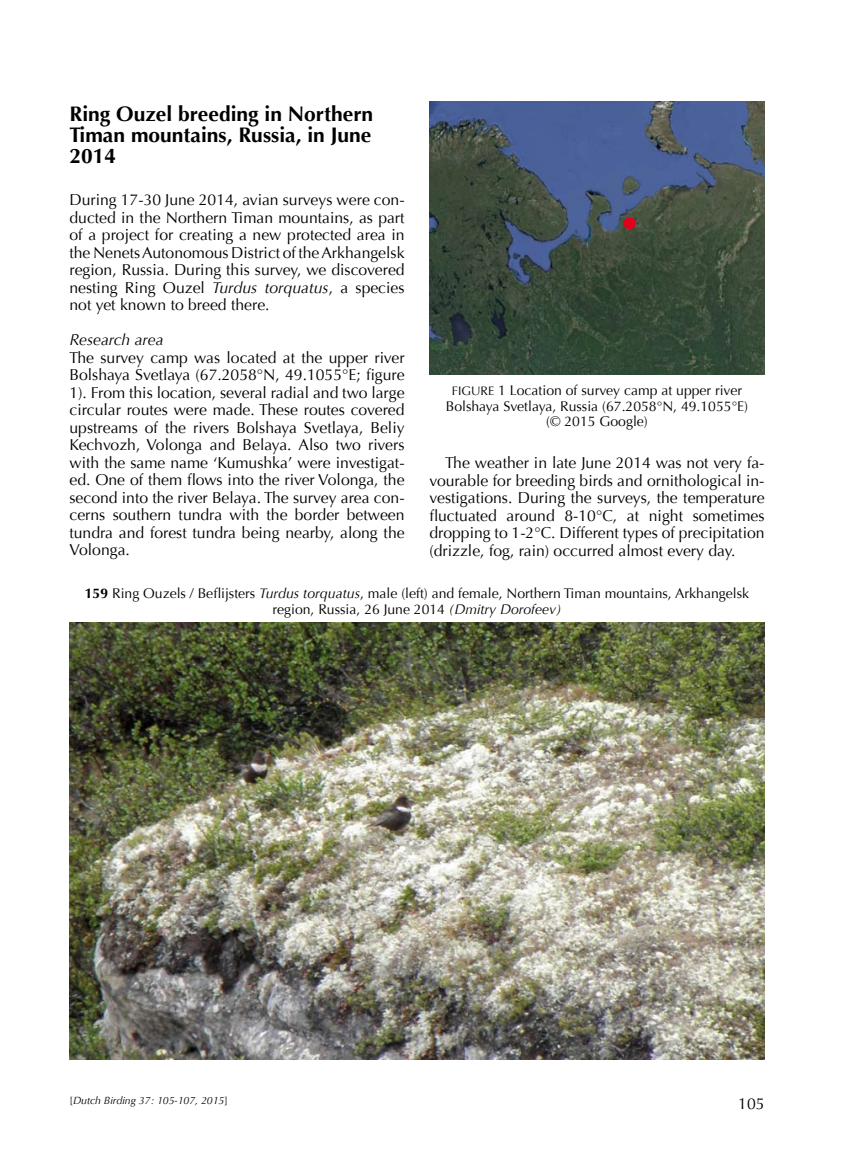
<style>
.page{position:relative;width:844px;height:1166px;background:#fff}
.page>*{position:absolute;margin:0;border:0;box-sizing:border-box;transform-origin:0 0}
.Normaal{font:42px "Symbol";color:#e2001a}
.Normaal-2{font:700 21px/21px "Optima";color:#000;text-align:justify}
.Normaal-3{font:15.75px/17.5px "Optima";color:#000;text-align:justify}
.Indents{font:15.75px/17.5px "Optima";color:#000;text-align:justify}
.Normaal-4{font:italic 15.75px "Optima";color:#000}
.Normaal-5{font:14px/15.8px "Optima";color:#000;text-align:center}
.Normaal-6{font:italic 10.5px "Optima";color:#000}
.s1{font-style:italic}
.s2{font-size:12.25px}
.s3{font-weight:700}
.s4{font-style:normal}
</style>
<div class="page">
<img style="left:429px;top:102px;width:335px;height:273px">
<img style="left:69px;top:623px;width:695px;height:436px">
<p class="Normaal-2" style="left:69px;top:104px;width:305px">Ring Ouzel breeding in Northern Timan mountains, Russia, in June 2014</p>
<p class="Normaal-3" style="left:69px;top:191px;width:336px">During 17-30 June 2014, avian surveys were con&shy;ducted in the Northern Timan mountains, as part of a project for creating a new protected area in the Nenets Autonomous District of the Arkhangelsk region, Russia. During this survey, we discovered nesting Ring Ouzel <span class="s1">Turdus torquatus</span>, a species not yet known to breed there.</p>
<p class="Normaal-4" style="left:69px;top:330px;width:96px">Research area</p>
<p class="Normaal-3" style="left:69px;top:349px;width:336px">The survey camp was located at the upper river Bolshaya Svetlaya (67.2058°N, 49.1055°E; figure 1). From this location, several radial and two large circular routes were made. These routes covered upstreams of the rivers Bolshaya Svetlaya, Beliy Kechvozh, Volonga and Belaya. Also two rivers with the same name ‘Kumushka’ were investigat&shy;ed. One of them flows into the river Volonga, the second into the river Belaya. The survey area con&shy;cerns southern tundra with the border between tundra and forest tundra being nearby, along the Volonga.</p>
<p class="Normaal" style="left:620px;top:204px;width:21px">•</p>
<p class="Normaal-5" style="left:445px;top:382px;width:304px"><span class="s2">FIGURE</span> 1 Location of survey camp at upper river<br>Bolshaya Svetlaya, Russia (67.2058°N, 49.1055°E) (© 2015 Google)</p>
<p class="Indents" style="left:429px;top:454px;width:336px;text-indent:16px">The weather in late June 2014 was not very fa&shy;vourable for breeding birds and ornithological in&shy;vestigations. During the surveys, the temperature fluctuated around 8-10°C, at night sometimes dropping to 1-2°C. Different types of precipitation (drizzle, fog, rain) occurred almost every day.</p>
<p class="Normaal-5" style="left:85px;top:586px;width:665px"><span class="s3">159</span> Ring Ouzels / Beflijsters <span class="s1">Turdus torquatus</span>, male (left) and female, Northern Timan mountains, Arkhangelsk region, Russia, 26 June 2014 <span class="s1">(Dmitry Dorofeev)</span></p>
<p class="Normaal-6" style="left:69px;top:1094px;width:160px"><span class="s4">[</span>Dutch Birding 37: 105-107, 2015<span class="s4">]</span></p>
<p class="Normaal-3" style="left:738px;top:1095px;width:28px">105</p>
</div>
